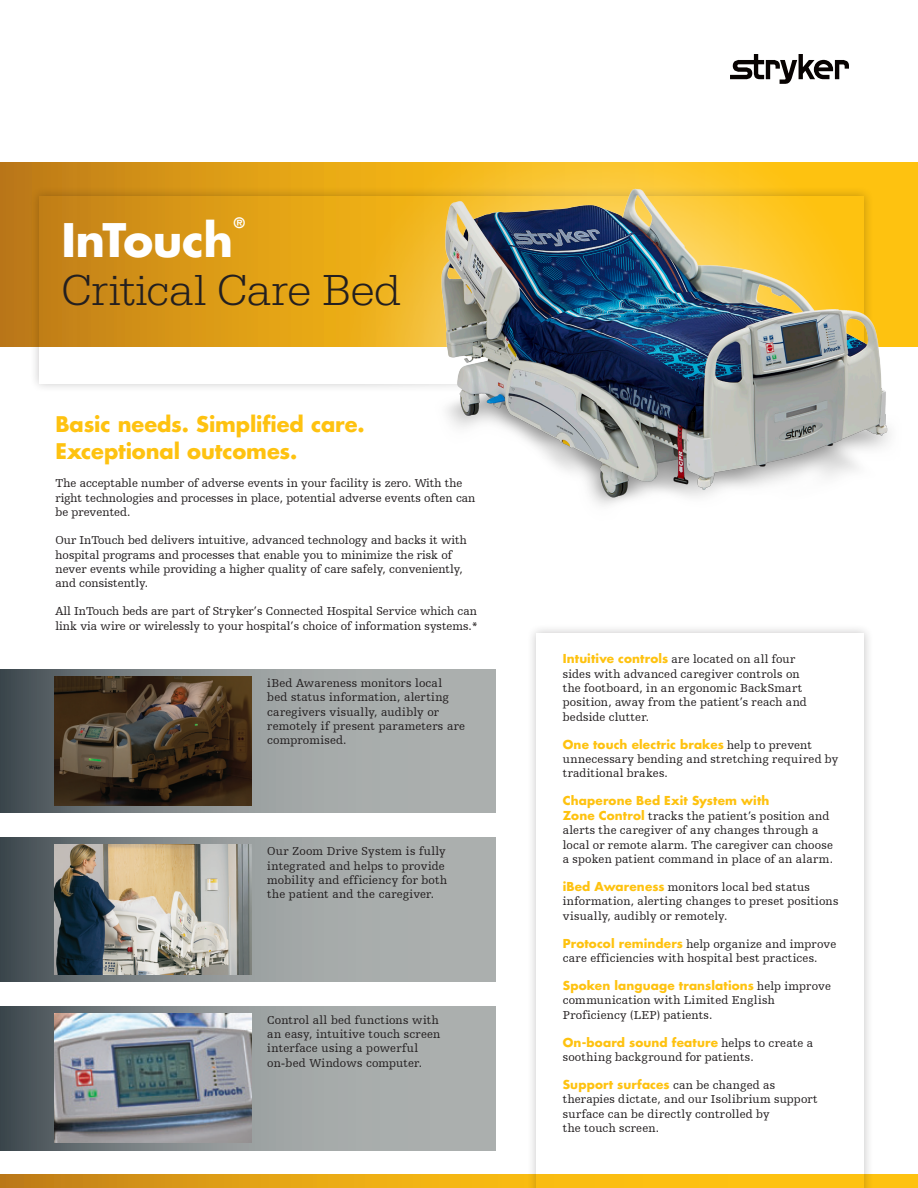
<style>
.page{position:relative;width:918px;height:1188px;background:#fff}
.page>*{position:absolute;margin:0;border:0;box-sizing:border-box;transform-origin:0 0}
.Headline{font:300 45px "Egyptienne URW";letter-spacing:-.005em;color:#231f20}
.Headline-2{font:700 45px "Futura Std";letter-spacing:-.01em;color:#fff}
.Headline-3{font:700 21px "Futura Std";letter-spacing:-.005em;color:#fec210}
.Headline-4{font:700 13.95px "Futura Std";color:#fff}
.Feature_Point_intro{font:12px/14.4px "Humanist Slabserif 712 BT";letter-spacing:.015em;color:#231f20}
.body{font:12px/14.4px "Humanist Slabserif 712 BT";color:#231f20}
.s1{font-family:"Futura Std";font-weight:700;color:#fec210}
</style>
<div class="page">
<svg style="left:0;top:1174px;width:918px;height:14px;background:#e2a215"></svg>
<svg style="left:0;top:838px;width:496px;height:144px;background:#949a9a"></svg>
<svg style="left:0;top:1006px;width:496px;height:144px;background:#94999a"></svg>
<svg style="left:0;top:669px;width:496px;height:144px;background:#94999a"></svg>
<svg style="left:0;top:162px;width:263px;height:185px;background:#c68417"></svg>
<div style="left:29px;top:186px;width:845px;height:207px;background:#231f20;opacity:.25"></div>
<svg style="left:39px;top:196px;width:224px;height:187px"></svg>
<div style="left:527px;top:624px;width:347px;height:564px;background:#231f20;opacity:.25"></div>
<div style="left:536px;top:634px;width:328px;height:554px;background:#fff"></div>
<svg style="left:730px;top:54px;width:119px;height:30px"></svg>
<img style="left:54px;top:676px;width:197px;height:130px">
<img style="left:54px;top:845px;width:197px;height:129px">
<img style="left:54px;top:1013px;width:197px;height:130px">
<img style="left:263px;top:162px;width:655px;height:231px">
<img style="left:424px;top:169px;width:478px;height:336px">
<p class="Headline-2" style="left:62px;top:211px;width:173px">InTouch</p>
<p class="Headline-4" style="left:234px;top:214px;width:13px">®</p>
<p class="Headline" style="left:62px;top:264px;width:341px">Critical Care Bed</p>
<p class="Headline-3" style="left:56px;top:410px;width:311px">Basic needs. Simplified care.</p>
<p class="Headline-3" style="left:56px;top:437px;width:243px">Exceptional outcomes.</p>
<p class="body" style="left:56px;top:476px;width:422px">The acceptable number of adverse events in your facility is zero. With the right technologies and processes in place, potential adverse events often can be prevented.</p>
<p class="body" style="left:56px;top:533px;width:413px">Our InTouch bed delivers intuitive, advanced technology and backs it with hospital programs and processes that enable you to minimize the risk of never events while providing a higher quality of care safely, conveniently, and consistently.</p>
<p class="body" style="left:56px;top:604px;width:424px">All InTouch beds are part of Stryker’s Connected Hospital Service which can link via wire or wirelessly to your hospital’s choice of information systems.*</p>
<p class="body" style="left:267px;top:675px;width:199px">iBed Awareness monitors local bed status information, alerting caregivers visually, audibly or remotely if present parameters are compromised.</p>
<p class="body" style="left:267px;top:844px;width:181px">Our Zoom Drive System is fully integrated and helps to provide mobility and efficiency for both the patient and the caregiver.</p>
<p class="body" style="left:267px;top:1012px;width:175px">Control all bed functions with an easy, intuitive touch screen interface using a powerful on-bed Windows computer.</p>
<p class="Feature_Point_intro" style="left:563px;top:652px;width:246px"><span class="s1">Intuitive controls</span> are located on all four sides with advanced caregiver controls on the footboard, in an ergonomic BackSmart position, away from the patient’s reach and bedside clutter.</p>
<p class="Feature_Point_intro" style="left:563px;top:737px;width:277px"><span class="s1">One touch electric brakes</span> help to prevent unnecessary bending and stretching required by traditional brakes.</p>
<p class="Feature_Point_intro" style="left:563px;top:794px;width:272px"><span class="s1">Chaperone Bed Exit System with<br>Zone Control</span> tracks the patient’s position and alerts the caregiver of any changes through a local or remote alarm. The caregiver can choose a spoken patient command in place of an alarm.</p>
<p class="Feature_Point_intro" style="left:563px;top:879px;width:277px"><span class="s1">iBed Awareness</span> monitors local bed status information, alerting changes to preset positions visually, audibly or remotely.</p>
<p class="Feature_Point_intro" style="left:563px;top:936px;width:275px"><span class="s1">Protocol reminders</span> help organize and improve care efficiencies with hospital best practices.</p>
<p class="Feature_Point_intro" style="left:563px;top:978px;width:270px"><span class="s1">Spoken language translations</span> help improve communication with Limited English<br>Proficiency (LEP) patients.</p>
<p class="Feature_Point_intro" style="left:563px;top:1035px;width:252px"><span class="s1">On-board sound feature</span> helps to create a soothing background for patients.</p>
<p class="Feature_Point_intro" style="left:563px;top:1077px;width:257px"><span class="s1">Support surfaces</span> can be changed as therapies dictate, and our Isolibrium support surface can be directly controlled by<br>the touch screen.</p>
</div>
